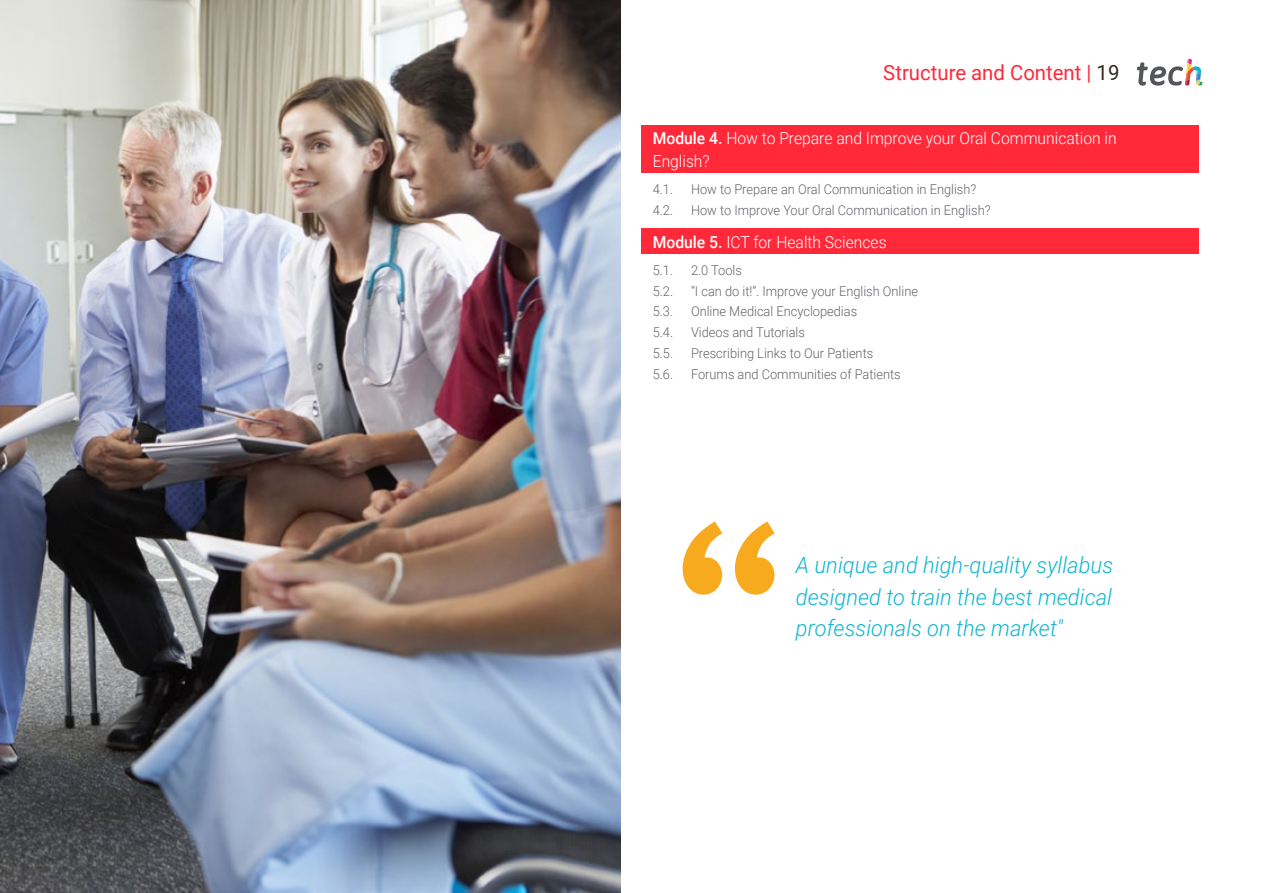
<style>
.page{position:relative;width:1263px;height:893px;background:#fff}
.page>*{position:absolute;margin:0;border:0;box-sizing:border-box;transform-origin:0 0}
.t1{font:italic 300 22.5px/31.5px "Roboto";color:#0fb6cf;text-align:justify}
.t2{font:21px "Roboto";color:#ff293a}
.t3{font:300 16.5px/22.5px "Roboto";color:#fff;scale:.95 1}
.t4{font:300 13.5px "Roboto";color:#61646a;scale:.95 1}
.s1{color:#312e20}
.s2{font-weight:500}
</style>
<div class="page">
<img style="left:0;top:0;width:621px;height:893px">
<svg style="left:1137px;top:59px;width:65px;height:27px"></svg>
<div style="left:642px;top:125px;width:557px;height:48px;background:#ff293a"></div>
<div style="left:642px;top:229px;width:557px;height:25px;background:#ff293a"></div>
<svg style="left:682px;top:521px;width:93px;height:74px"></svg>
<h2 class="t2" style="left:883px;top:57px;width:238px">Structure and Content | <span class="s1">19</span></h2>
<p class="t3" style="left:653px;top:126px;width:490px"><span class="s2">Module 4.</span> How to Prepare and Improve your Oral Communication in<br>English?</p>
<p class="t4" style="left:653px;top:180px;width:23px">4.1.</p>
<p class="t4" style="left:691px;top:180px;width:302px">How to Prepare an Oral Communication in English?</p>
<p class="t4" style="left:653px;top:200px;width:23px">4.2.</p>
<p class="t4" style="left:691px;top:200px;width:317px">How to Improve Your Oral Communication in English?</p>
<p class="t3" style="left:653px;top:230px;width:248px"><span class="s2">Module 5.</span> ICT for Health Sciences</p>
<p class="t4" style="left:653px;top:261px;width:23px">5.1.</p>
<p class="t4" style="left:691px;top:261px;width:55px">2.0 Tools</p>
<p class="t4" style="left:653px;top:281px;width:23px">5.2.</p>
<p class="t4" style="left:691px;top:281px;width:240px">“I can do it!”. Improve your English Online</p>
<p class="t4" style="left:653px;top:302px;width:23px">5.3.</p>
<p class="t4" style="left:691px;top:302px;width:176px">Online Medical Encyclopedias</p>
<p class="t4" style="left:653px;top:323px;width:23px">5.4.</p>
<p class="t4" style="left:691px;top:323px;width:121px">Videos and Tutorials</p>
<p class="t4" style="left:653px;top:344px;width:23px">5.5.</p>
<p class="t4" style="left:691px;top:344px;width:193px">Prescribing Links to Our Patients</p>
<p class="t4" style="left:653px;top:364px;width:23px">5.6.</p>
<p class="t4" style="left:691px;top:364px;width:222px">Forums and Communities of Patients</p>
<h1 class="t1" style="left:796px;top:549px;width:319px">A unique and high-quality syllabus designed to train the best medical professionals on the market"</h1>
</div>
